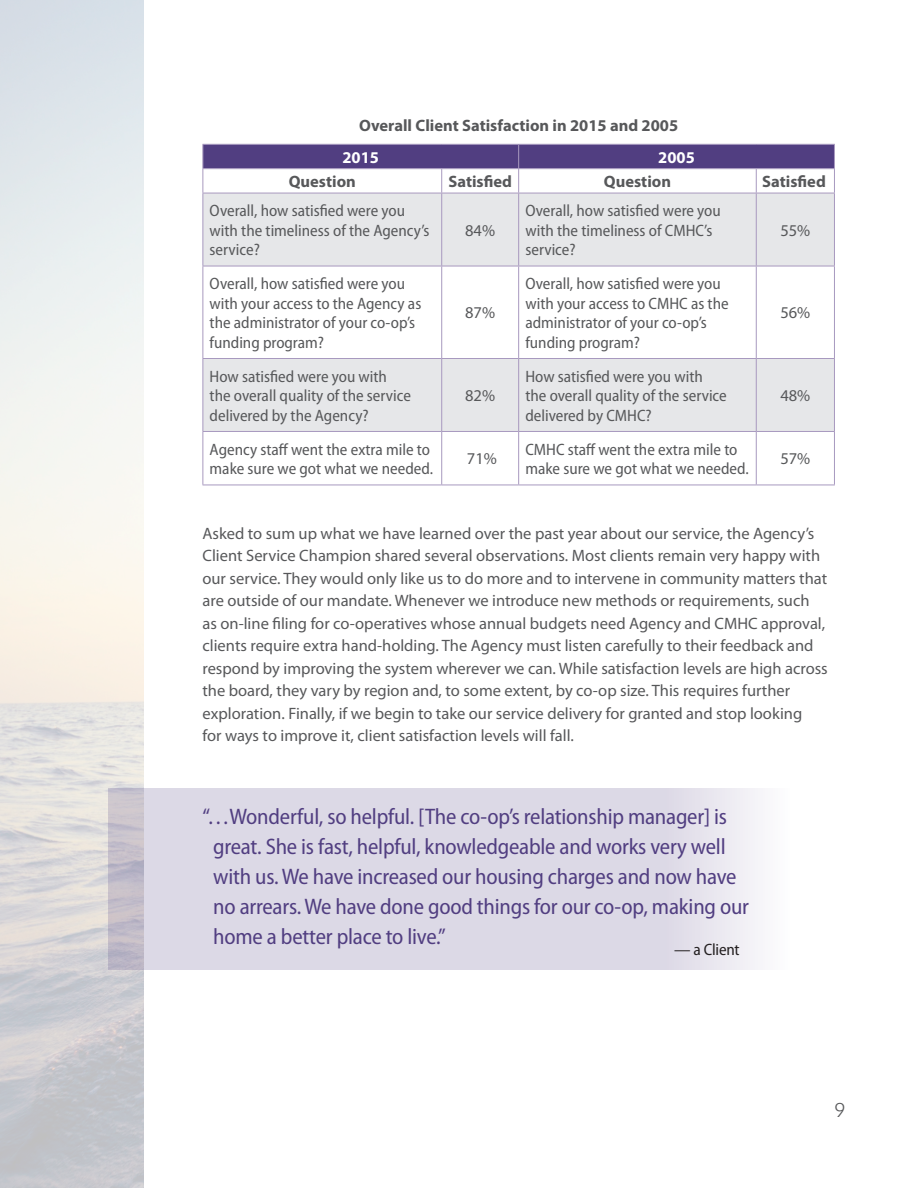
<style>
.page{position:relative;width:918px;height:1188px;background:#fff}
.page>*{position:absolute;margin:0;border:0;box-sizing:border-box;transform-origin:0 0}
.quote{font:semi-condensed 22.5px/30px "Myriad Pro";letter-spacing:-.01em;color:#513e81}
.t1{font:300 19.5px "Vectora LT Std";color:#57585a}
.Body_1{font:16.5px/22.5px "Myriad Pro";color:#57585a}
.Body_1-2{font:semi-condensed 16.5px/19.5px "Myriad Pro";color:#57585a}
.Body_1-3{font:700 16.5px "Myriad Pro";color:#57585a}
.Body_1-4{font:700 16.5px "Myriad Pro";color:#fff}
.quote-2{font:semi-condensed 16.5px "Myriad Pro";letter-spacing:-.01em;color:#231f20}
</style>
<div class="page">
<svg style="left:203px;top:432px;width:631px;height:53px"></svg>
<svg style="left:203px;top:194px;width:631px;height:237px;fill:#e6e7e9"></svg>
<svg style="left:202px;top:144px;width:633px;height:49px"></svg>
<hr style="left:202px;top:193px;width:240px;height:1px;background:#a899bf">
<hr style="left:202px;top:193px;width:1px;height:73px;background:#a899bf">
<hr style="left:442px;top:193px;width:77px;height:1px;background:#a899bf">
<hr style="left:441px;top:193px;width:1px;height:73px;background:#a899bf">
<hr style="left:519px;top:193px;width:237px;height:1px;background:#a899bf">
<hr style="left:518px;top:193px;width:1px;height:73px;background:#a899bf">
<hr style="left:756px;top:193px;width:79px;height:1px;background:#a899bf">
<hr style="left:756px;top:193px;width:1px;height:73px;background:#a899bf">
<hr style="left:834px;top:193px;width:1px;height:73px;background:#a899bf">
<hr style="left:202px;top:266px;width:240px;height:1px;background:#a899bf">
<hr style="left:202px;top:266px;width:1px;height:92px;background:#a899bf">
<hr style="left:442px;top:266px;width:77px;height:1px;background:#a899bf">
<hr style="left:441px;top:266px;width:1px;height:92px;background:#a899bf">
<hr style="left:519px;top:266px;width:237px;height:1px;background:#a899bf">
<hr style="left:518px;top:266px;width:1px;height:92px;background:#a899bf">
<hr style="left:756px;top:266px;width:79px;height:1px;background:#a899bf">
<hr style="left:756px;top:266px;width:1px;height:92px;background:#a899bf">
<hr style="left:834px;top:266px;width:1px;height:92px;background:#a899bf">
<hr style="left:202px;top:358px;width:240px;height:1px;background:#a899bf">
<hr style="left:202px;top:359px;width:1px;height:72px;background:#a899bf">
<hr style="left:442px;top:358px;width:77px;height:1px;background:#a899bf">
<hr style="left:441px;top:359px;width:1px;height:72px;background:#a899bf">
<hr style="left:519px;top:358px;width:237px;height:1px;background:#a899bf">
<hr style="left:518px;top:359px;width:1px;height:72px;background:#a899bf">
<hr style="left:756px;top:358px;width:79px;height:1px;background:#a899bf">
<hr style="left:756px;top:359px;width:1px;height:72px;background:#a899bf">
<hr style="left:834px;top:359px;width:1px;height:72px;background:#a899bf">
<hr style="left:202px;top:431px;width:240px;height:1px;background:#a899bf">
<hr style="left:202px;top:432px;width:1px;height:53px;background:#a899bf">
<hr style="left:442px;top:431px;width:77px;height:1px;background:#a899bf">
<hr style="left:441px;top:432px;width:1px;height:53px;background:#a899bf">
<hr style="left:519px;top:431px;width:237px;height:1px;background:#a899bf">
<hr style="left:518px;top:432px;width:1px;height:53px;background:#a899bf">
<hr style="left:756px;top:431px;width:79px;height:1px;background:#a899bf">
<hr style="left:756px;top:432px;width:1px;height:53px;background:#a899bf">
<hr style="left:834px;top:432px;width:1px;height:53px;background:#a899bf">
<hr style="left:202px;top:485px;width:240px;height:1px;background:#a899bf">
<hr style="left:442px;top:485px;width:77px;height:1px;background:#a899bf">
<hr style="left:519px;top:485px;width:237px;height:1px;background:#a899bf">
<hr style="left:756px;top:485px;width:79px;height:1px;background:#a899bf">
<svg style="left:108px;top:788px;width:650px;height:182px;background:#dcd9e5"></svg>
<p class="Body_1-3" style="left:359px;top:116px;width:321px">Overall Client Satisfaction in 2015 and 2005</p>
<p class="Body_1-4" style="left:342px;top:148px;width:38px">2015</p>
<p class="Body_1-4" style="left:658px;top:148px;width:38px">2005</p>
<p class="Body_1-3" style="left:289px;top:172px;width:69px">Question</p>
<p class="Body_1-3" style="left:448px;top:172px;width:65px">Satisfied</p>
<p class="Body_1-3" style="left:604px;top:172px;width:69px">Question</p>
<p class="Body_1-3" style="left:762px;top:172px;width:65px">Satisfied</p>
<p class="Body_1-2" style="left:210px;top:201px;width:221px">Overall, how satisfied were you with the timeliness of the Agency’s service?</p>
<p class="Body_1-2" style="left:525px;top:201px;width:197px">Overall, how satisfied were you with the timeliness of CMHC’s service?</p>
<p class="Body_1" style="left:465px;top:219px;width:31px">84%</p>
<p class="Body_1" style="left:780px;top:219px;width:31px">55%</p>
<p class="Body_1-2" style="left:210px;top:274px;width:213px">Overall, how satisfied were you with your access to the Agency as the administrator of your co-op’s funding program?</p>
<p class="Body_1-2" style="left:210px;top:367px;width:203px">How satisfied were you with the overall quality of the service delivered by the Agency?</p>
<p class="Body_1" style="left:465px;top:302px;width:31px">87%</p>
<p class="Body_1" style="left:465px;top:385px;width:31px">82%</p>
<p class="Body_1-2" style="left:525px;top:274px;width:205px">Overall, how satisfied were you with your access to CMHC as the administrator of your co-op’s funding program?</p>
<p class="Body_1-2" style="left:525px;top:367px;width:203px">How satisfied were you with the overall quality of the service delivered by CMHC?</p>
<p class="Body_1" style="left:780px;top:302px;width:31px">56%</p>
<p class="Body_1" style="left:780px;top:385px;width:31px">48%</p>
<p class="Body_1-2" style="left:210px;top:440px;width:225px">Agency staff went the extra mile to make sure we got what we needed.</p>
<p class="Body_1" style="left:467px;top:448px;width:31px">71%</p>
<p class="Body_1-2" style="left:525px;top:440px;width:225px">CMHC staff went the extra mile to make sure we got what we needed.</p>
<p class="Body_1" style="left:780px;top:448px;width:31px">57%</p>
<p class="Body_1" style="left:202px;top:522px;width:627px">Asked to sum up what we have learned over the past year about our service, the Agency’s Client Service Champion shared several observations. Most clients remain very happy with our service. They would only like us to do more and to intervene in community matters that are outside of our mandate. Whenever we introduce new methods or requirements, such as on-line filing for co-operatives whose annual budgets need Agency and CMHC approval, clients require extra hand-holding. The Agency must listen carefully to their feedback and respond by improving the system wherever we can. While satisfaction levels are high across the board, they vary by region and, to some extent, by co-op size. This requires further exploration. Finally, if we begin to take our service delivery for granted and stop looking<br>for ways to improve it, client satisfaction levels will fall.</p>
<p class="quote" style="left:213px;top:802px;width:537px;text-indent:-11px">“…Wonderful, so helpful. [The co-op’s relationship manager] is great. She is fast, helpful, knowledgeable and works very well with us. We have increased our housing charges and now have no arrears. We have done good things for our co-op, making our home a better place to live.”</p>
<p class="quote-2" style="left:674px;top:940px;width:67px">— a Client</p>
<p class="t1" style="left:835px;top:1099px;width:12px">9</p>
</div>
